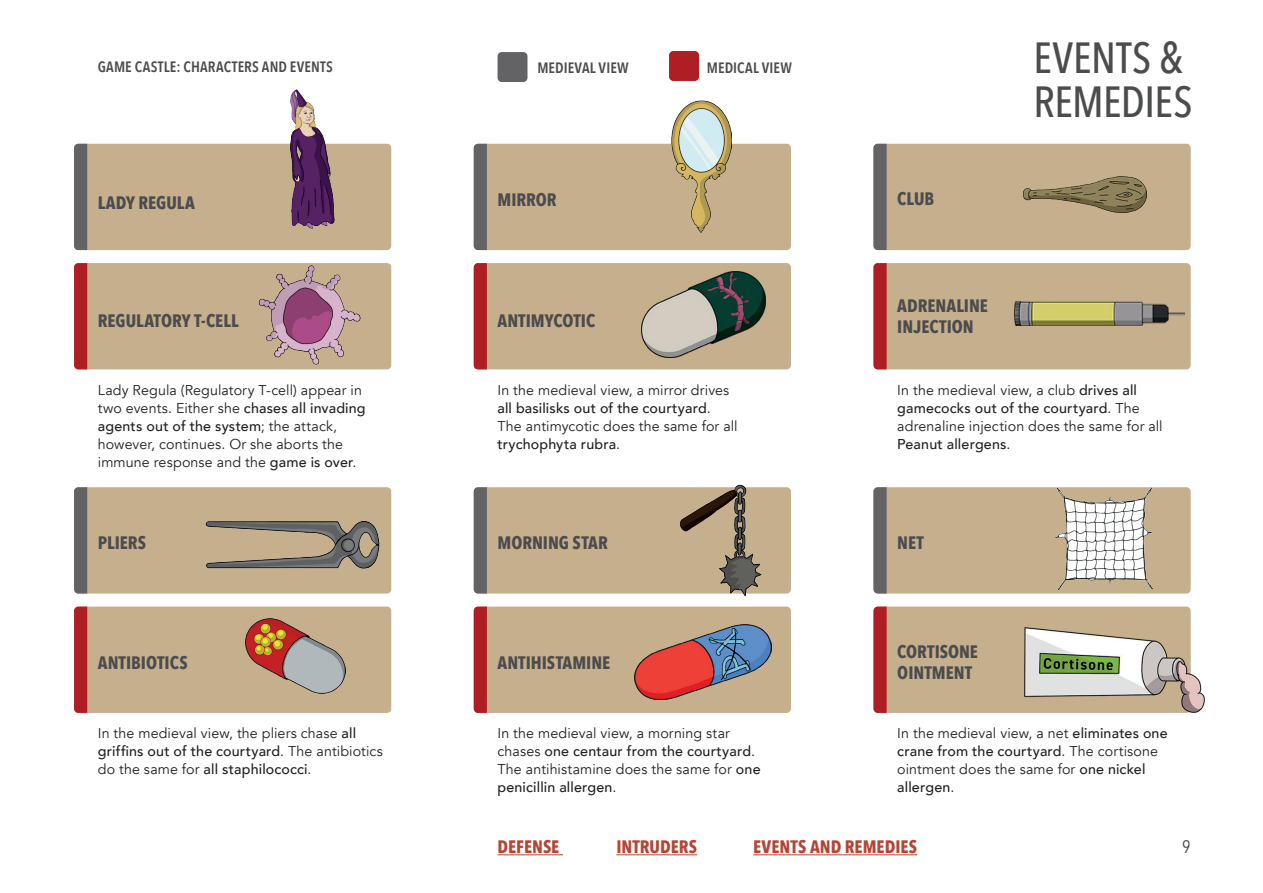
<style>
.page{position:relative;width:1263px;height:893px;background:#fff}
.page>*{position:absolute;margin:0;border:0;box-sizing:border-box;transform-origin:0 0}
.t1{font:500 43.5px/43.5px "Avenir Next Condensed";letter-spacing:-.01em;color:#4b4c4d}
.t2{font:700 18px/21px "Avenir Next Condensed";color:#4b4c4d}
.t3{font:700 18px "Avenir Next Condensed";letter-spacing:.005em;color:#b84333}
.t4{font:18px "Avenir Next Condensed";color:#4b4c4d}
.t5{font:600 15px "Avenir Next Condensed";letter-spacing:.01em;color:#4b4c4d}
.t6{font:14.25px/18px "Avenir";letter-spacing:.01em;color:#231f20}
.s1{font-weight:500}
</style>
<div class="page">
<div style="left:74px;top:263px;width:317px;height:106px;background:#c5af8c;border-radius:4px"></div>
<div style="left:74px;top:607px;width:317px;height:106px;background:#c5af8c;border-radius:4px"></div>
<div style="left:474px;top:263px;width:317px;height:106px;background:#c5af8c;border-radius:4px"></div>
<div style="left:474px;top:607px;width:317px;height:106px;background:#c5af8c;border-radius:4px"></div>
<div style="left:873px;top:263px;width:318px;height:106px;background:#c5af8c;border-radius:4px"></div>
<div style="left:873px;top:607px;width:318px;height:106px;background:#c5af8c;border-radius:4px"></div>
<div style="left:74px;top:144px;width:317px;height:106px;background:#c5af8c;border-radius:4px"></div>
<div style="left:74px;top:487px;width:317px;height:107px;background:#c5af8c;border-radius:4px"></div>
<div style="left:474px;top:144px;width:317px;height:106px;background:#c5af8c;border-radius:4px"></div>
<div style="left:474px;top:487px;width:317px;height:107px;background:#c5af8c;border-radius:4px"></div>
<div style="left:873px;top:144px;width:318px;height:106px;background:#c5af8c;border-radius:4px"></div>
<div style="left:873px;top:487px;width:318px;height:107px;background:#c5af8c;border-radius:4px"></div>
<svg style="left:74px;top:263px;width:13px;height:106px"></svg>
<svg style="left:74px;top:607px;width:13px;height:106px"></svg>
<svg style="left:474px;top:263px;width:13px;height:106px"></svg>
<svg style="left:474px;top:607px;width:13px;height:106px"></svg>
<svg style="left:873px;top:263px;width:14px;height:106px"></svg>
<svg style="left:873px;top:607px;width:14px;height:106px"></svg>
<svg style="left:74px;top:144px;width:13px;height:106px"></svg>
<svg style="left:74px;top:487px;width:13px;height:107px"></svg>
<svg style="left:474px;top:144px;width:13px;height:106px"></svg>
<svg style="left:474px;top:487px;width:13px;height:107px"></svg>
<svg style="left:873px;top:144px;width:14px;height:106px"></svg>
<svg style="left:873px;top:487px;width:14px;height:107px"></svg>
<div style="left:497px;top:52px;width:30px;height:30px;background:#636366;border-radius:4px"></div>
<div style="left:669px;top:51px;width:30px;height:30px;background:#af1e22;border-radius:4px"></div>
<img style="left:266px;top:89px;width:91px;height:140px">
<img style="left:244px;top:263px;width:124px;height:107px">
<img style="left:641px;top:272px;width:124px;height:85px">
<img style="left:1014px;top:302px;width:171px;height:24px">
<img style="left:672px;top:101px;width:59px;height:132px">
<img style="left:1023px;top:176px;width:123px;height:36px">
<img style="left:202px;top:487px;width:179px;height:107px">
<img style="left:655px;top:484px;width:136px;height:126px">
<img style="left:635px;top:625px;width:136px;height:74px">
<img style="left:1024px;top:627px;width:180px;height:85px">
<img style="left:1040px;top:487px;width:139px;height:107px">
<img style="left:246px;top:618px;width:100px;height:76px">
<hr style="left:497px;top:854px;width:66px;height:1px;background:#b84333">
<hr style="left:616px;top:854px;width:81px;height:1px;background:#b84333">
<hr style="left:753px;top:854px;width:164px;height:1px;background:#b84333">
<p class="t5" style="left:98px;top:54px;width:237px">GAME CASTLE: CHARACTERS AND EVENTS</p>
<p class="t5" style="left:537px;top:54px;width:93px">MEDIEVAL VIEW</p>
<p class="t5" style="left:707px;top:54px;width:87px">MEDICAL VIEW</p>
<p class="t2" style="left:98px;top:192px;width:98px">LADY REGULA</p>
<p class="t2" style="left:497px;top:190px;width:61px">MIRROR</p>
<p class="t2" style="left:897px;top:188px;width:39px">CLUB</p>
<p class="t2" style="left:98px;top:310px;width:142px">REGULATORY T-CELL</p>
<p class="t2" style="left:498px;top:310px;width:99px">ANTIMYCOTIC</p>
<p class="t2" style="left:897px;top:295px;width:92px">ADRENALINE<br>INJECTION</p>
<h1 class="t1" style="left:1033px;top:36px;width:161px">EVENTS &amp;<br>REMEDIES</h1>
<p class="t6" style="left:98px;top:381px;width:269px">Lady Regula (Regulatory T-cell) appear in two events. Either she <span class="s1">chases all invading agents out of the system</span>; the attack, however, continues. Or she aborts the immune response and the <span class="s1">game is over</span>.</p>
<p class="t6" style="left:497px;top:381px;width:242px">In the medieval view, a mirror drives <span class="s1">all basilisks out of the courtyard</span>.<br>The antimycotic does the same for all <span class="s1">trychophyta rubra</span>.</p>
<p class="t6" style="left:897px;top:381px;width:267px">In the medieval view, a club <span class="s1">drives all gamecocks out of the courtyard</span>. The adrenaline injection does the same for all <span class="s1">Peanut allergens</span>.</p>
<p class="t2" style="left:98px;top:532px;width:50px">PLIERS</p>
<p class="t2" style="left:498px;top:532px;width:112px">MORNING STAR</p>
<p class="t2" style="left:897px;top:532px;width:28px">NET</p>
<p class="t2" style="left:98px;top:652px;width:91px">ANTIBIOTICS</p>
<p class="t2" style="left:498px;top:652px;width:114px">ANTIHISTAMINE</p>
<p class="t2" style="left:897px;top:641px;width:82px">CORTISONE<br>OINTMENT</p>
<p class="t6" style="left:98px;top:724px;width:287px">In the medieval view, the pliers chase <span class="s1">all griffins out of the courtyard</span>. The antibiotics do the same for <span class="s1">all staphilococci</span>.</p>
<p class="t6" style="left:497px;top:724px;width:265px">In the medieval view, a morning star chases <span class="s1">one centaur from the courtyard</span>.<br>The antihistamine does the same for <span class="s1">one penicillin allergen</span>.</p>
<p class="t6" style="left:897px;top:724px;width:272px">In the medieval view, a net <span class="s1">eliminates one crane from the courtyard</span>. The cortisone ointment does the same for <span class="s1">one nickel allergen</span>.</p>
<p class="t3" style="left:497px;top:836px;width:63px">DEFENSE</p>
<p class="t3" style="left:616px;top:836px;width:82px">INTRUDERS</p>
<p class="t3" style="left:753px;top:836px;width:165px">EVENTS AND REMEDIES</p>
<p class="t4" style="left:1182px;top:831px;width:10px">9</p>
</div>
